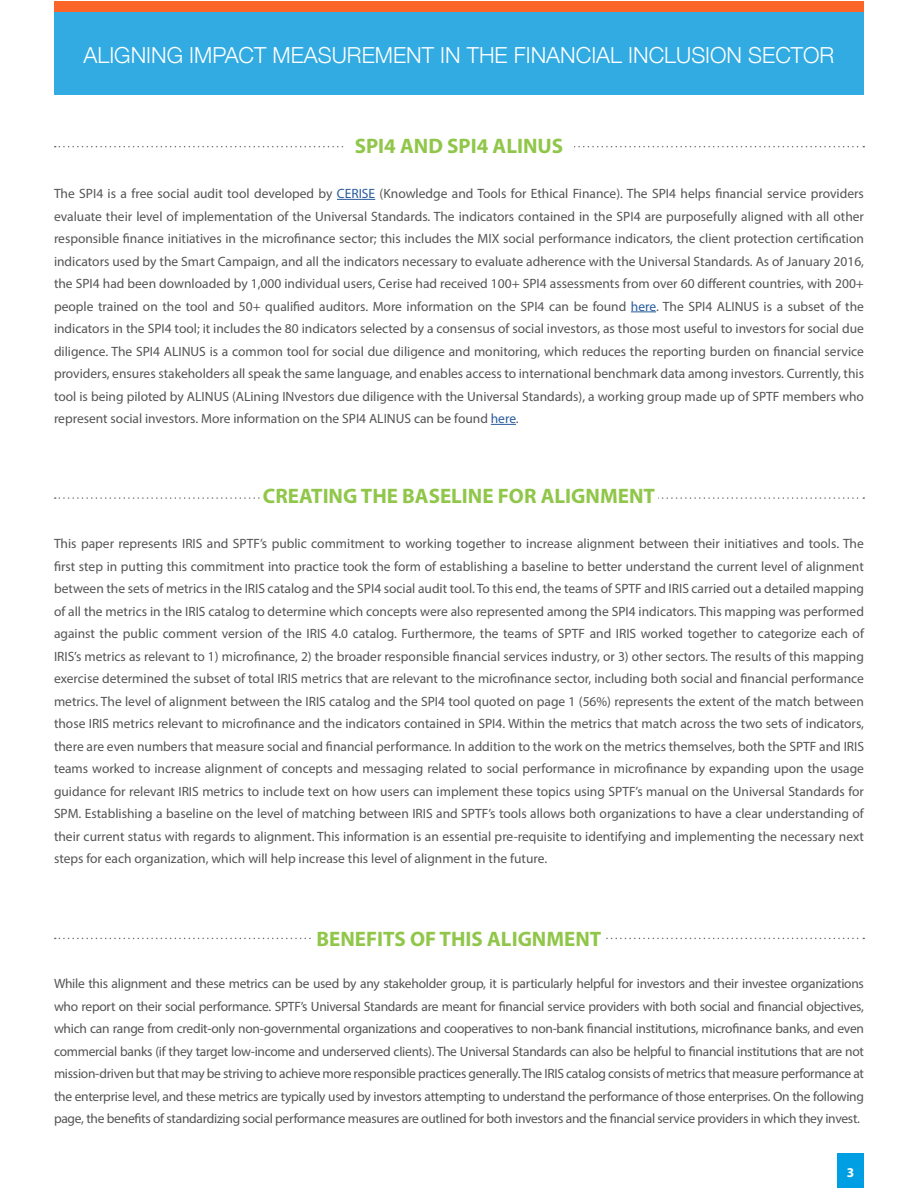
<style>
.page{position:relative;width:918px;height:1188px;background:#fff}
.page>*{position:absolute;margin:0;border:0;box-sizing:border-box;transform-origin:0 0}
.t1{font:300 22.05px "Helvetica Neue";color:#fff}
.t2{font:700 21px "Myriad Pro";color:#90c649}
.t3{font:13.5px/22.5px "Myriad Pro";color:#555454;text-align:justify}
.t4{font:700 13.5px "Myriad Pro";color:#fff}
.s1{color:#275b9b}
</style>
<div class="page">
<div style="left:837px;top:1153px;width:27px;height:35px;background:#009fe3"></div>
<hr style="left:337px;top:199px;width:38px;height:1px;background:#275b9b">
<svg style="left:631px;top:312px;width:25px;height:1px"></svg>
<svg style="left:491px;top:424px;width:25px;height:1px"></svg>
<svg style="left:55px;top:146px;width:809px;height:1px"></svg>
<svg style="left:55px;top:497px;width:809px;height:2px"></svg>
<svg style="left:55px;top:938px;width:809px;height:1px"></svg>
<div style="left:344px;top:137px;width:230px;height:25px;background:#fff"></div>
<div style="left:260px;top:490px;width:398px;height:21px;background:#fff"></div>
<div style="left:314px;top:933px;width:290px;height:18px;background:#fff"></div>
<div style="left:54px;top:1px;width:810px;height:94px;background:#31abe2"></div>
<div style="left:54px;top:1px;width:810px;height:11px;background:#fb6628"></div>
<h1 class="t1" style="left:84px;top:37px;width:752px">ALIGNING IMPACT MEASUREMENT IN THE FINANCIAL INCLUSION SECTOR</h1>
<h2 class="t2" style="left:355px;top:132px;width:210px">SPI4 AND SPI4 ALINUS</h2>
<p class="t3" style="left:54px;top:182px;width:812px">The SPI4 is a free social audit tool developed by <span class="s1">CERISE</span> (Knowledge and Tools for Ethical Finance). The SPI4 helps financial service providers evaluate their level of implementation of the Universal Standards. The indicators contained in the SPI4 are purposefully aligned with all other responsible finance initiatives in the microfinance sector; this includes the MIX social performance indicators, the client protection certification indicators used by the Smart Campaign, and all the indicators necessary to evaluate adherence with the Universal Standards. As of January 2016, the SPI4 had been downloaded by 1,000 individual users, Cerise had received 100+ SPI4 assessments from over 60 different countries, with 200+ people trained on the tool and 50+ qualified auditors. More information on the SPI4 can be found <span class="s1">here</span>. The SPI4 ALINUS is a subset of the indicators in the SPI4 tool; it includes the 80 indicators selected by a consensus of social investors, as those most useful to investors for social due diligence. The SPI4 ALINUS is a common tool for social due diligence and monitoring, which reduces the reporting burden on financial service providers, ensures stakeholders all speak the same language, and enables access to international benchmark data among investors. Currently, this tool is being piloted by ALINUS (ALining INvestors due diligence with the Universal Standards), a working group made up of SPTF members who represent social investors. More information on the SPI4 ALINUS can be found <span class="s1">here</span>.</p>
<h2 class="t2" style="left:263px;top:482px;width:394px">CREATING THE BASELINE FOR ALIGNMENT</h2>
<p class="t3" style="left:54px;top:532px;width:812px">This paper represents IRIS and SPTF’s public commitment to working together to increase alignment between their initiatives and tools. The first step in putting this commitment into practice took the form of establishing a baseline to better understand the current level of alignment between the sets of metrics in the IRIS catalog and the SPI4 social audit tool. To this end, the teams of SPTF and IRIS carried out a detailed mapping of all the metrics in the IRIS catalog to determine which concepts were also represented among the SPI4 indicators. This mapping was performed against the public comment version of the IRIS 4.0 catalog. Furthermore, the teams of SPTF and IRIS worked together to categorize each of IRIS’s metrics as relevant to 1) microfinance, 2) the broader responsible financial services industry, or 3) other sectors. The results of this mapping exercise determined the subset of total IRIS metrics that are relevant to the microfinance sector, including both social and financial performance metrics. The level of alignment between the IRIS catalog and the SPI4 tool quoted on page 1 (56%) represents the extent of the match between those IRIS metrics relevant to microfinance and the indicators contained in SPI4. Within the metrics that match across the two sets of indicators, there are even numbers that measure social and financial performance. In addition to the work on the metrics themselves, both the SPTF and IRIS teams worked to increase alignment of concepts and messaging related to social performance in microfinance by expanding upon the usage guidance for relevant IRIS metrics to include text on how users can implement these topics using SPTF’s manual on the Universal Standards for SPM. Establishing a baseline on the level of matching between IRIS and SPTF’s tools allows both organizations to have a clear understanding of their current status with regards to alignment. This information is an essential pre-requisite to identifying and implementing the necessary next steps for each organization, which will help increase this level of alignment in the future.</p>
<h2 class="t2" style="left:317px;top:925px;width:286px">BENEFITS OF THIS ALIGNMENT</h2>
<p class="t3" style="left:54px;top:972px;width:812px">While this alignment and these metrics can be used by any stakeholder group, it is particularly helpful for investors and their investee organizations who report on their social performance. SPTF’s Universal Standards are meant for financial service providers with both social and financial objectives, which can range from credit-only non-governmental organizations and cooperatives to non-bank financial institutions, microfinance banks, and even commercial banks (if they target low-income and underserved clients). The Universal Standards can also be helpful to financial institutions that are not mission-driven but that may be striving to achieve more responsible practices generally. The IRIS catalog consists of metrics that measure performance at the enterprise level, and these metrics are typically used by investors attempting to understand the performance of those enterprises. On the following page, the benefits of standardizing social performance measures are outlined for both investors and the financial service providers in which they invest.</p>
<p class="t4" style="left:847px;top:1163px;width:9px">3</p>
</div>
